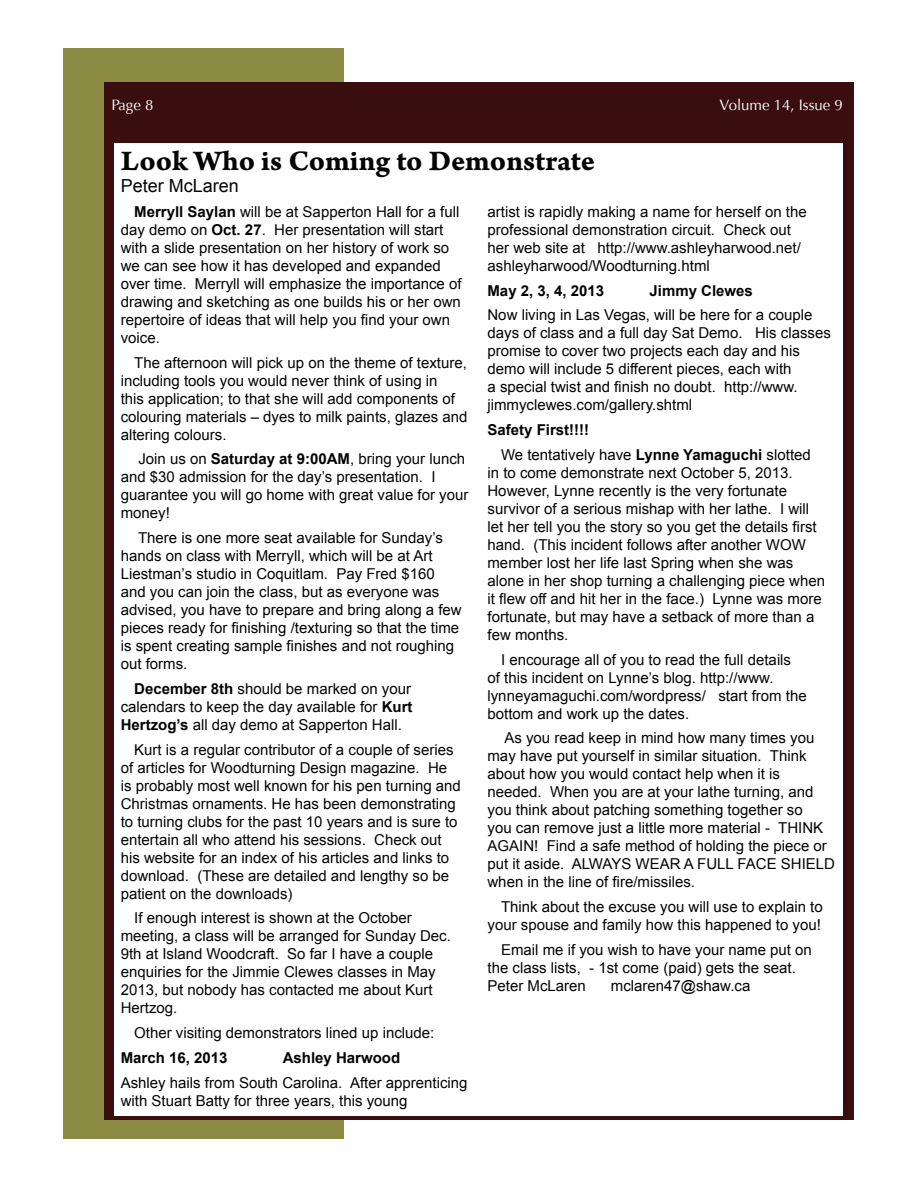
<style>
.page{position:relative;width:918px;height:1188px;background:#fff}
.page>*{position:absolute;margin:0;border:0;box-sizing:border-box;transform-origin:0 0}
.t1{font:30px "Arno Pro Bold Caption";letter-spacing:-.005em;color:#040503}
.t2{font:18px "Arial";color:#040503}
.t3{font:15px/18px "Arial";color:#040503}
.t4{font:700 15px/24.8px "Arial";color:#040503}
.t5{font:15px "Optima";color:#fff}
.s1{font-weight:700}
.s2{font-weight:400}
</style>
<div class="page">
<div style="left:64px;top:49px;width:280px;height:1090px;background:#8c8b43"></div>
<div style="left:104px;top:82px;width:750px;height:1038px;background:#3a0e0f"></div>
<div style="left:114px;top:144px;width:729px;height:972px;background:#fff"></div>
<p class="t5" style="left:112px;top:96px;width:43px">Page 8</p>
<p class="t5" style="left:720px;top:96px;width:125px">Volume 14, Issue 9</p>
<h1 class="t1" style="left:121px;top:143px;width:476px">Look Who is Coming to Demonstrate</h1>
<p class="t2" style="left:121px;top:174px;width:120px">Peter McLaren</p>
<p class="t3" style="left:121px;top:203px;width:342px;text-indent:14px"><span class="s1">Merryll Saylan</span> will be at Sapperton Hall for a full day demo on <span class="s1">Oct. 27</span>. Her presentation will start with a slide presentation on her history of work so we can see how it has developed and expanded over time. Merryll will emphasize the importance of drawing and sketching as one builds his or her own repertoire of ideas that will help you find your own voice.</p>
<p class="t3" style="left:121px;top:353px;width:348px;text-indent:14px">The afternoon will pick up on the theme of texture, including tools you would never think of using in<br>this application; to that she will add components of colouring materials – dyes to milk paints, glazes and altering colours.</p>
<p class="t3" style="left:121px;top:450px;width:349px;text-indent:18px">Join us on <span class="s1">Saturday at 9:00AM</span>, bring your lunch and $30 admission for the day’s presentation. I guarantee you will go home with great value for your money!</p>
<p class="t3" style="left:121px;top:529px;width:343px;text-indent:17px">There is one more seat available for Sunday’s hands on class with Merryll, which will be at Art Liestman’s studio in Coquitlam. Pay Fred $160 and you can join the class, but as everyone was advised, you have to prepare and bring along a few pieces ready for finishing /texturing so that the time is spent creating sample finishes and not roughing out forms.</p>
<p class="t3" style="left:121px;top:680px;width:293px;text-align:justify;text-indent:14px"><span class="s1">December 8th</span> should be marked on your calendars to keep the day available for <span class="s1">Kurt Hertzog’s</span> all day demo at Sapperton Hall.</p>
<p class="t3" style="left:121px;top:740px;width:342px;text-indent:14px">Kurt is a regular contributor of a couple of series of articles for Woodturning Design magazine. He is probably most well known for his pen turning and Christmas ornaments. He has been demonstrating to turning clubs for the past 10 years and is sure to entertain all who attend his sessions. Check out his website for an index of his articles and links to download. (These are detailed and lengthy so be patient on the downloads)</p>
<p class="t3" style="left:121px;top:909px;width:332px;text-indent:14px">If enough interest is shown at the October meeting, a class will be arranged for Sunday Dec.<br>9th at Island Woodcraft. So far I have a couple enquiries for the Jimmie Clewes classes in May 2013, but nobody has contacted me about Kurt Hertzog.</p>
<p class="t3" style="left:134px;top:1024px;width:302px">Other visiting demonstrators lined up include:</p>
<p class="t4" style="left:121px;top:1046px;width:108px">March 16, 2013</p>
<p class="t4" style="left:283px;top:1046px;width:119px">Ashley Harwood</p>
<p class="t3" style="left:121px;top:1073px;width:348px">Ashley hails from South Carolina. After apprenticing with Stuart Batty for three years, this young</p>
<p class="t3" style="left:488px;top:203px;width:321px">artist is rapidly making a name for herself on the professional demonstration circuit. Check out her web site at http://www.ashleyharwood.net/ ashleyharwood/Woodturning.html</p>
<p class="t4" style="left:488px;top:278px;width:118px">May 2, 3, 4, 2013</p>
<p class="t4" style="left:650px;top:278px;width:105px">Jimmy Clewes</p>
<p class="t3" style="left:488px;top:306px;width:345px">Now living in Las Vegas, will be here for a couple days of class and a full day Sat Demo. His classes promise to cover two projects each day and his demo will include 5 different pieces, each with<br>a special twist and finish no doubt. http://www. jimmyclewes.com/gallery.shtml</p>
<p class="t4" style="left:501px;top:418px;width:311px;text-indent:-14px">Safety First!!!!<br><span class="s2">We tentatively have</span> Lynne Yamaguchi <span class="s2">slotted</span></p>
<p class="t3" style="left:488px;top:464px;width:339px">in to come demonstrate next October 5, 2013.<br>However, Lynne recently is the very fortunate survivor of a serious mishap with her lathe. I will let her tell you the story so you get the details first hand. (This incident follows after another WOW member lost her life last Spring when she was alone in her shop turning a challenging piece when it flew off and hit her in the face.) Lynne was more fortunate, but may have a setback of more than a few months.</p>
<p class="t3" style="left:488px;top:650px;width:321px;text-indent:14px">I encourage all of you to read the full details of this incident on Lynne’s blog. http://www. lynneyamaguchi.com/wordpress/ start from the bottom and work up the dates.</p>
<p class="t3" style="left:488px;top:729px;width:349px;text-indent:17px">As you read keep in mind how many times you may have put yourself in similar situation. Think about how you would contact help when it is needed. When you are at your lathe turning, and you think about patching something together so<br>you can remove just a little more material - THINK AGAIN! Find a safe method of holding the piece or put it aside. ALWAYS WEAR A FULL FACE SHIELD when in the line of fire/missiles.</p>
<p class="t3" style="left:488px;top:898px;width:337px;text-align:right">Think about the excuse you will use to explain to your spouse and family how this happened to you!</p>
<p class="t3" style="left:488px;top:941px;width:326px;text-indent:14px">Email me if you wish to have your name put on the class lists, - 1st come (paid) gets the seat.<br>Peter McLaren</p>
<p class="t3" style="left:611px;top:977px;width:141px">mclaren47@shaw.ca</p>
</div>
